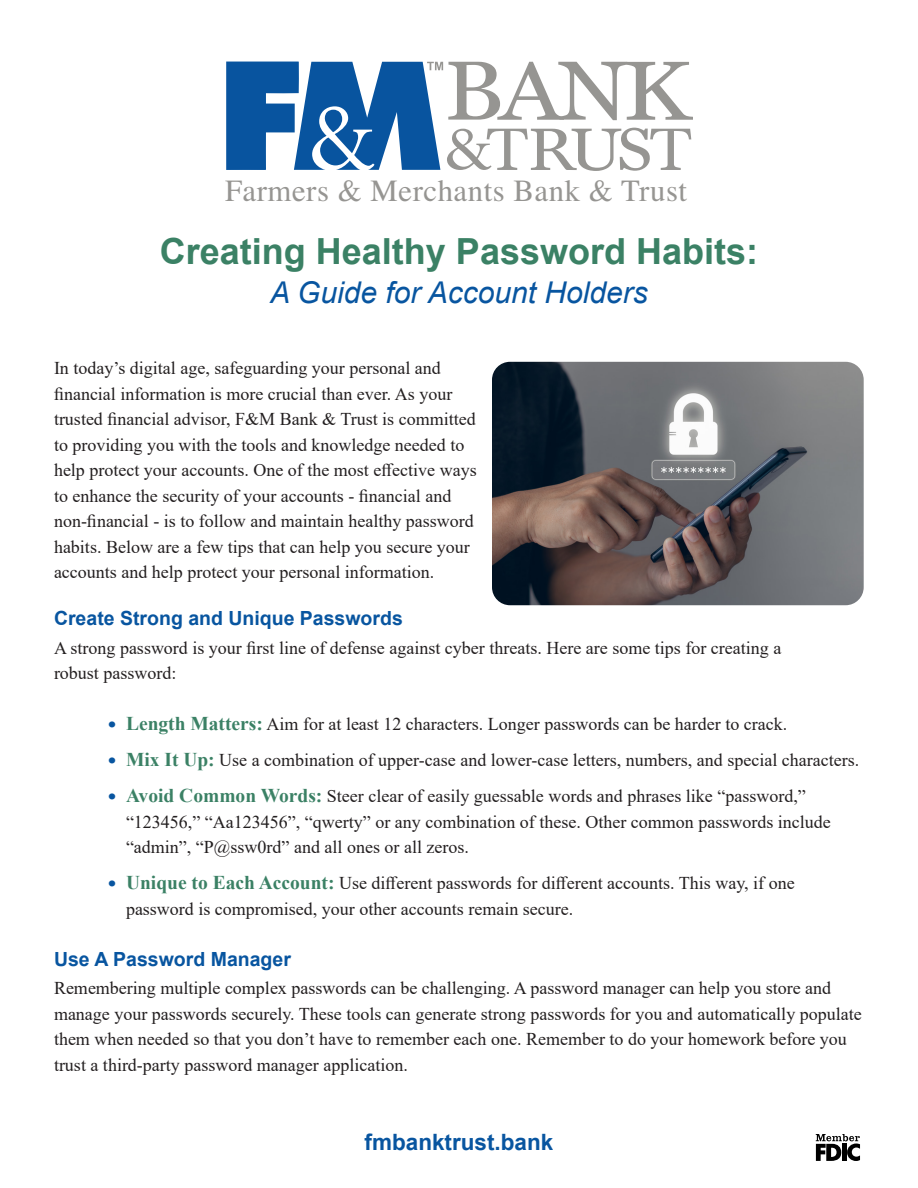
<style>
.page{position:relative;width:918px;height:1188px;background:#fff}
.page>*{position:absolute;margin:0;border:0;box-sizing:border-box;transform-origin:0 0}
.t1{font:700 36px "Arial";color:#3b8165}
.t2{font:30.75px "Times";letter-spacing:.015em;color:#969592}
.t3{font:italic 30px "Arial";color:#0855a0}
.t4{font:700 22.5px "Arial";color:#0855a0}
.t5{font:700 19.5px "Arial";color:#0855a0}
.t6{font:18px/25.5px "Times New Roman";color:#231f20}
.s1{font-weight:700;font-size:22.5px;color:#0855a0}
.s2{font-weight:700;font-size:19.5px;color:#3b8165}
</style>
<div class="page">
<svg style="left:816px;top:1134px;width:44px;height:27px"></svg>
<div style="left:842px;top:1144px;width:5px;height:17px;background:#000"></div>
<svg style="left:226px;top:62px;width:467px;height:109px"></svg>
<img style="left:492px;top:362px;width:372px;height:243px">
<p class="t2" style="left:225px;top:162px;width:464px">Farmers &amp; Merchants Bank &amp; Trust</p>
<p class="t1" style="left:160px;top:226px;width:600px">Creating Healthy Password Habits:</p>
<p class="t3" style="left:270px;top:273px;width:379px">A Guide for Account Holders</p>
<p class="t6" style="left:54px;top:355px;width:424px">In today’s digital age, safeguarding your personal and financial information is more crucial than ever. As your trusted financial advisor, F&amp;M Bank &amp; Trust is committed to providing you with the tools and knowledge needed to help protect your accounts. One of the most effective ways to enhance the security of your accounts - financial and non-financial - is to follow and maintain healthy password habits. Below are a few tips that can help you secure your accounts and help protect your personal information.</p>
<p class="t5" style="left:54px;top:605px;width:350px">Create Strong and Unique Passwords</p>
<p class="t6" style="left:54px;top:635px;width:729px">A strong password is your first line of defense against cyber threats. Here are some tips for creating a robust password:</p>
<p class="t6" style="left:108px;top:711px;width:681px"><span class="s1">•</span> <span class="s2">Length Matters:</span> Aim for at least 12 characters. Longer passwords can be harder to crack.</p>
<p class="t6" style="left:108px;top:747px;width:753px"><span class="s1">•</span> <span class="s2">Mix It Up:</span> Use a combination of upper-case and lower-case letters, numbers, and special characters.</p>
<p class="t6" style="left:126px;top:783px;width:706px;text-indent:-18px"><span class="s1">•</span> <span class="s2">Avoid Common Words:</span> Steer clear of easily guessable words and phrases like “password,” “123456,” “Aa123456”, “qwerty” or any combination of these. Other common passwords include “admin”, “P@ssw0rd” and all ones or all zeros.</p>
<p class="t6" style="left:126px;top:870px;width:670px;text-indent:-18px"><span class="s1">•</span> <span class="s2">Unique to Each Account:</span> Use different passwords for different accounts. This way, if one password is compromised, your other accounts remain secure.</p>
<p class="t5" style="left:54px;top:945px;width:238px">Use A Password Manager</p>
<p class="t6" style="left:54px;top:975px;width:809px">Remembering multiple complex passwords can be challenging. A password manager can help you store and manage your passwords securely. These tools can generate strong passwords for you and automatically populate them when needed so that you don’t have to remember each one. Remember to do your homework before you trust a third-party password manager application.</p>
<p class="t4" style="left:365px;top:1127px;width:190px">fmbanktrust.bank</p>
</div>
